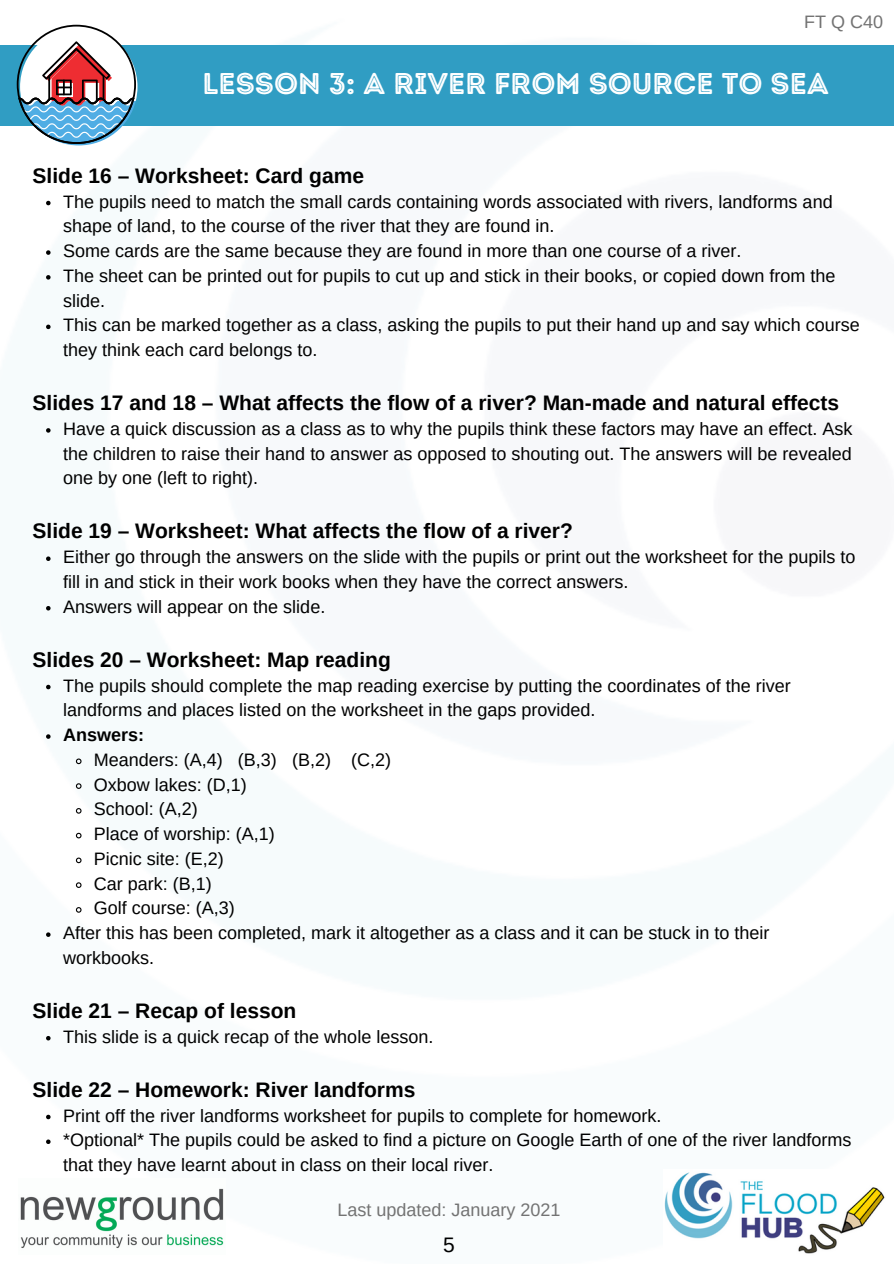
<style>
.page{position:relative;width:894px;height:1264px;background:#fff}
.page>*{position:absolute;margin:0;border:0;box-sizing:border-box;transform-origin:0 0}
.t1{font:30px "Intro Rust Base Line";color:#fff}
.t2{font:700 21px "Arimo";color:#000}
.t3{font:21px "Arimo";color:#000}
.t4{font:18px/24.8px "Arimo";color:#000}
.t5{font:18px "Arimo";color:#737373}
.t6{font:700 18px "Arimo";color:#000}
</style>
<div class="page">
<img style="left:664px;top:1172px;width:221px;height:82px">
<div style="left:0;top:45px;width:893px;height:80px;background:#309dc3"></div>
<svg style="left:17px;top:25px;width:120px;height:120px"></svg>
<img style="left:20px;top:1188px;width:204px;height:61px">
<svg style="left:46px;top:201px;width:5px;height:4px"></svg>
<svg style="left:46px;top:250px;width:5px;height:5px"></svg>
<svg style="left:46px;top:275px;width:5px;height:4px"></svg>
<svg style="left:46px;top:324px;width:5px;height:5px"></svg>
<svg style="left:46px;top:428px;width:5px;height:4px"></svg>
<svg style="left:46px;top:556px;width:5px;height:5px"></svg>
<svg style="left:46px;top:606px;width:5px;height:4px"></svg>
<svg style="left:46px;top:684px;width:5px;height:5px"></svg>
<svg style="left:46px;top:734px;width:5px;height:4px"></svg>
<svg style="left:75px;top:758px;width:7px;height:7px"></svg>
<svg style="left:75px;top:783px;width:7px;height:6px"></svg>
<svg style="left:75px;top:808px;width:7px;height:6px"></svg>
<svg style="left:75px;top:832px;width:7px;height:7px"></svg>
<svg style="left:75px;top:857px;width:7px;height:7px"></svg>
<svg style="left:75px;top:882px;width:7px;height:6px"></svg>
<svg style="left:75px;top:907px;width:7px;height:6px"></svg>
<svg style="left:46px;top:932px;width:5px;height:4px"></svg>
<svg style="left:46px;top:1036px;width:5px;height:4px"></svg>
<svg style="left:46px;top:1114px;width:5px;height:5px"></svg>
<svg style="left:46px;top:1139px;width:5px;height:4px"></svg>
<p class="t5" style="left:804px;top:11px;width:80px">FT Q C40</p>
<h3 class="t1" style="left:202px;top:66px;width:627px">LESSON 3: A RIVER FROM SOURCE TO SEA</h3>
<h1 class="t2" style="left:33px;top:164px;width:333px">Slide 16 – Worksheet: Card game</h1>
<h2 class="t4" style="left:63px;top:189px;width:770px">The pupils need to match the small cards containing words associated with rivers, landforms and shape of land, to the course of the river that they are found in.</h2>
<p class="t4" style="left:63px;top:238px;width:679px">Some cards are the same because they are found in more than one course of a river.</p>
<p class="t4" style="left:63px;top:263px;width:773px">The sheet can be printed out for pupils to cut up and stick in their books, or copied down from the slide.</p>
<p class="t4" style="left:63px;top:313px;width:797px">This can be marked together as a class, asking the pupils to put their hand up and say which course they think each card belongs to.</p>
<p class="t2" style="left:33px;top:391px;width:807px">Slides 17 and 18 – What affects the flow of a river? Man-made and natural effects</p>
<h2 class="t4" style="left:63px;top:416px;width:790px;text-align:justify">Have a quick discussion as a class as to why the pupils think these factors may have an effect. Ask the children to raise their hand to answer as opposed to shouting out. The answers will be revealed one by one (left to right).</h2>
<p class="t2" style="left:33px;top:519px;width:541px">Slide 19 – Worksheet: What affects the flow of a river?</p>
<h2 class="t4" style="left:63px;top:544px;width:793px">Either go through the answers on the slide with the pupils or print out the worksheet for the pupils to fill in and stick in their work books when they have the correct answers.</h2>
<p class="t4" style="left:63px;top:594px;width:263px">Answers will appear on the slide.</p>
<p class="t2" style="left:33px;top:647px;width:360px">Slides 20 – Worksheet: Map reading</p>
<h2 class="t4" style="left:63px;top:673px;width:728px">The pupils should complete the map reading exercise by putting the coordinates of the river landforms and places listed on the worksheet in the gaps provided.</h2>
<p class="t6" style="left:63px;top:724px;width:82px">Answers:</p>
<p class="t4" style="left:94px;top:747px;width:299px">Meanders: (A,4) (B,3) (B,2) (C,2)</p>
<p class="t4" style="left:94px;top:772px;width:154px">Oxbow lakes: (D,1)</p>
<p class="t4" style="left:94px;top:796px;width:105px">School: (A,2)</p>
<p class="t4" style="left:94px;top:821px;width:182px">Place of worship: (A,1)</p>
<p class="t4" style="left:94px;top:846px;width:131px">Picnic site: (E,2)</p>
<p class="t4" style="left:94px;top:871px;width:119px">Car park: (B,1)</p>
<p class="t4" style="left:94px;top:895px;width:142px">Golf course: (A,3)</p>
<p class="t4" style="left:63px;top:920px;width:707px">After this has been completed, mark it altogether as a class and it can be stuck in to their workbooks.</p>
<p class="t2" style="left:33px;top:998px;width:265px">Slide 21 – Recap of lesson</p>
<h2 class="t4" style="left:63px;top:1024px;width:371px">This slide is a quick recap of the whole lesson.</h2>
<p class="t2" style="left:33px;top:1077px;width:384px">Slide 22 – Homework: River landforms</p>
<h2 class="t4" style="left:63px;top:1102px;width:599px">Print off the river landforms worksheet for pupils to complete for homework.</h2>
<p class="t4" style="left:63px;top:1127px;width:789px">*Optional* The pupils could be asked to find a picture on Google Earth of one of the river landforms that they have learnt about in class on their local river.</p>
<p class="t5" style="left:337px;top:1199px;width:225px">Last updated: January 2021</p>
<p class="t3" style="left:443px;top:1233px;width:13px">5</p>
</div>
